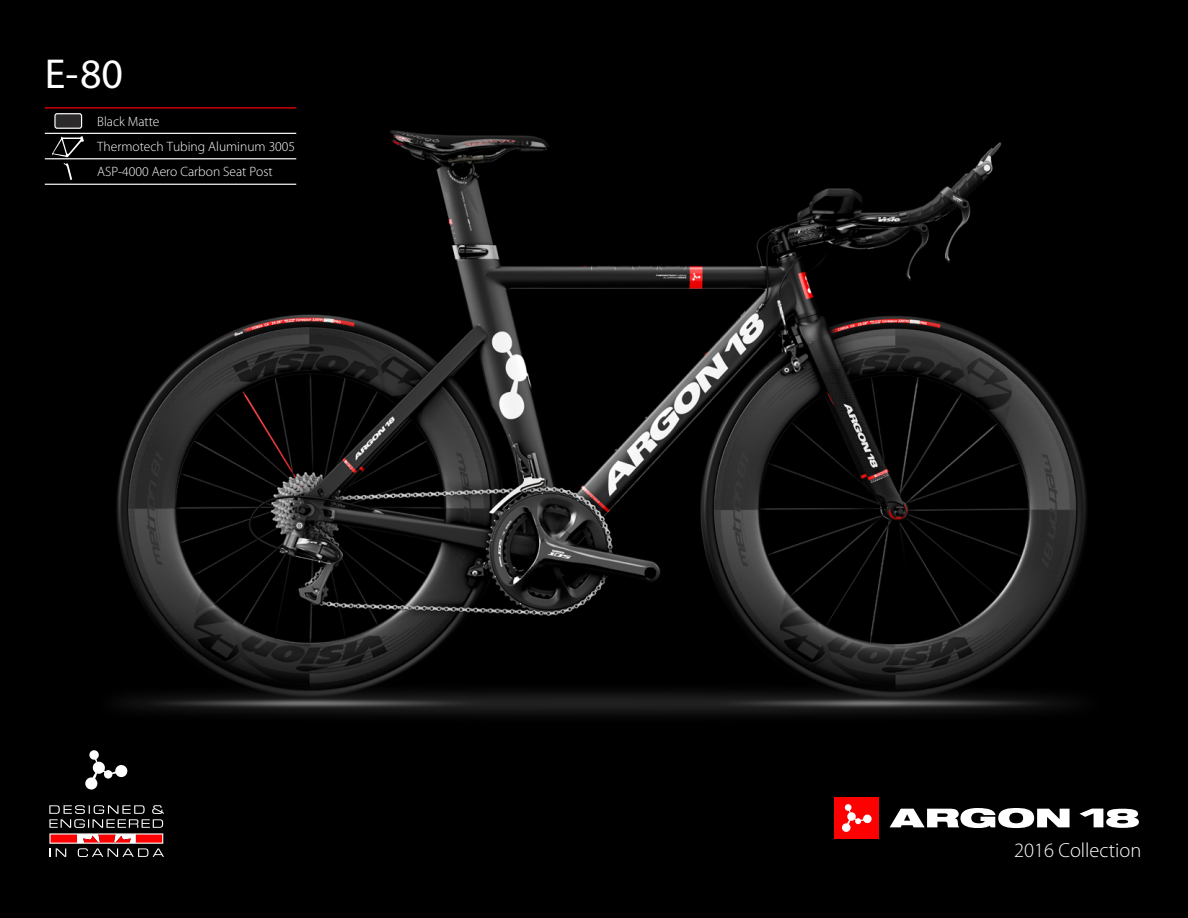
<style>
.page{position:relative;width:1188px;height:918px;background:#000}
.page>*{position:absolute;margin:0;border:0;box-sizing:border-box;transform-origin:0 0}
.t1{font:42px "Myriad Pro";color:#fff}
.t2{font:300 20.4px "Myriad Pro";color:#fff}
.t3{font:300 13.5px/24.9px "Myriad Pro";color:#fff}
</style>
<div class="page">
<img style="left:88px;top:107px;width:999px;height:608px">
<svg style="left:64px;top:163px;width:8px;height:17px"></svg>
<svg style="left:52px;top:136px;width:32px;height:21px"></svg>
<hr style="left:45px;top:107px;width:251px;height:1px;background:#f00">
<hr style="left:45px;top:133px;width:251px;height:1px;background:#fff">
<hr style="left:45px;top:158px;width:251px;height:1px;background:#fff">
<hr style="left:45px;top:184px;width:251px;height:1px;background:#fff">
<svg style="left:890px;top:808px;width:180px;height:20px"></svg>
<svg style="left:1080px;top:809px;width:59px;height:19px"></svg>
<div style="left:834px;top:797px;width:45px;height:42px;background:#f00"></div>
<svg style="left:842px;top:804px;width:30px;height:28px"></svg>
<svg style="left:85px;top:750px;width:43px;height:40px"></svg>
<svg style="left:49px;top:805px;width:115px;height:52px"></svg>
<div style="left:55px;top:114px;width:27px;height:14px;background:#2c292a;border-radius:2px"></div>
<div style="left:54px;top:113px;width:28px;height:16px;border:1px solid #fff;border-radius:2px"></div>
<h1 class="t1" style="left:45px;top:51px;width:80px">E-80</h1>
<p class="t3" style="left:97px;top:110px;width:199px">Black Matte<br>Thermotech Tubing Aluminum 3005<br>ASP-4000 Aero Carbon Seat Post</p>
<h2 class="t2" style="left:1014px;top:839px;width:129px">2016 Collection</h2>
</div>
